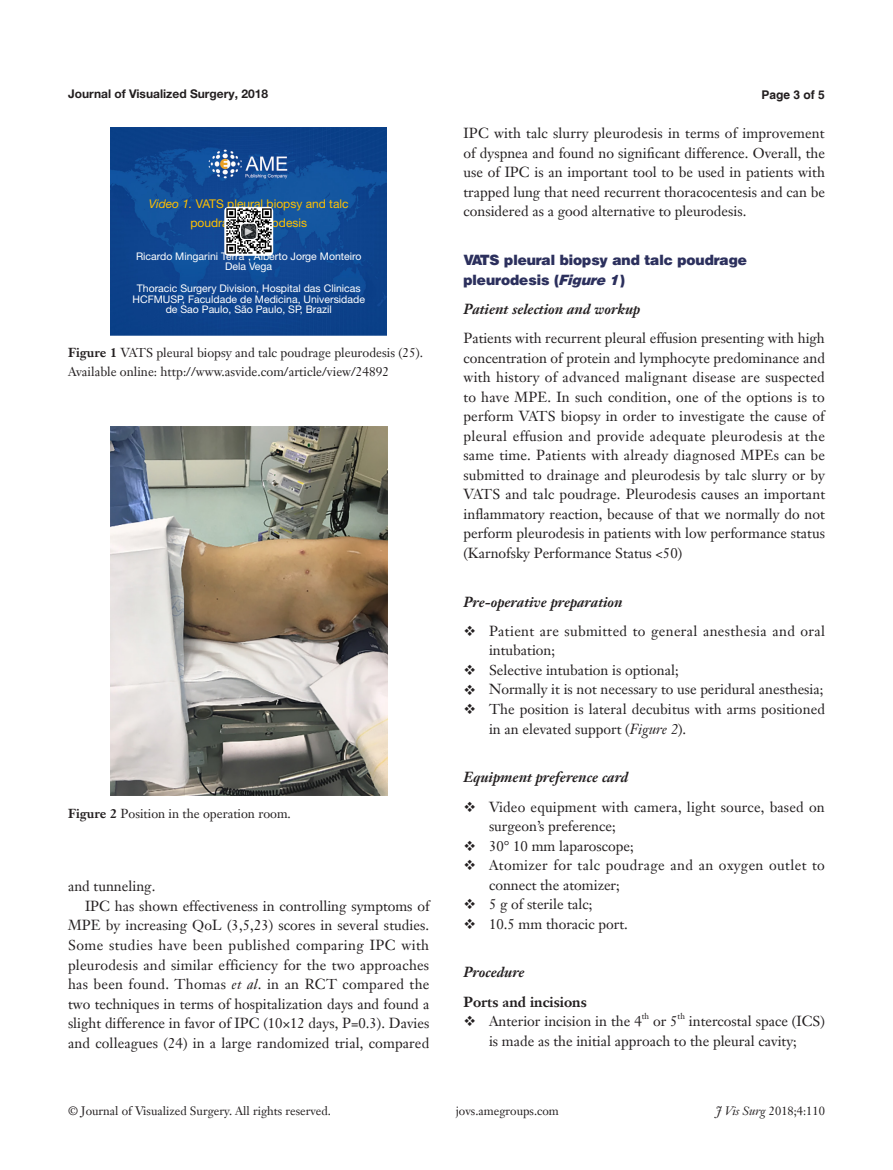
<style>
.page{position:relative;width:893px;height:1170px;background:#fff}
.page>*{position:absolute;margin:0;border:0;box-sizing:border-box;transform-origin:0 0}
.t1{font:14.25px/19.5px "Janson Text LT";color:#231f20;text-align:justify}
.t2{font:14.25px/19.5px "Janson Text LT";letter-spacing:.025em;color:#231f20}
.二级标题斜体-6_5{font:italic 700 14.25px "Janson Text LT";color:#231f20}
.一级标题-6_5{font:900 14.25px/19.5px "Helvetica";color:#2c305d}
.二级标题斜体{font:italic 700 14.25px "Janson Text LT";color:#231f20}
.三级标题正体{font:700 14.25px "Janson Text LT";color:#231f20}
.t3{font:12.75px "Janson Text LT";color:#231f20}
.t4{font:12px "Janson Text LT";color:#231f20}
.t5{font:12px/19.4px "Helvetica Neue LT Pro";color:#ffc000;text-align:center}
.t6{font:700 12px "Helvetica Neue LT Pro";color:#231f20}
.t7{font:700 12px "Helvetica";color:#231f20}
.t8{font:11.55px "Times New Roman";color:#fff}
.t9{font:10.5px/10.8px "Helvetica Neue LT Pro";color:#fff;text-align:center}
.t10{font:8.25px "Janson Text LT";color:#231f20}
.s1{font-style:italic}
.s2{font-weight:700}
</style>
<div class="page">
<img style="left:111px;top:426px;width:276px;height:369px">
<img style="left:111px;top:128px;width:276px;height:207px">
<svg style="left:224px;top:207px;width:49px;height:49px"></svg>
<img style="left:225px;top:208px;width:47px;height:47px">
<svg style="left:240px;top:223px;width:17px;height:16px"></svg>
<div style="left:240px;top:223px;width:17px;height:17px;border:1px solid #fff;border-radius:4px"></div>
<p class="t6" style="left:68px;top:86px;width:202px">Journal of Visualized Surgery, 2018</p>
<p class="t5" style="left:149px;top:194px;width:201px"><span class="s1">Video 1.</span> VATS pleural biopsy and talc poudrage pleurodesis</p>
<p class="t9" style="left:136px;top:250px;width:227px">Ricardo Mingarini Terra*, Alberto Jorge Monteiro<br>Dela Vega</p>
<p class="t9" style="left:133px;top:282px;width:234px">Thoracic Surgery Division, Hospital das Clinicas<br>HCFMUSP, Faculdade de Medicina, Universidade de Sao Paulo, São Paulo, SP, Brazil</p>
<p class="t8" style="left:257px;top:225px;width:13px;rotate:90deg">▲</p>
<p class="t3" style="left:68px;top:344px;width:356px"><span class="s2">Figure 1</span> VATS pleural biopsy and talc poudrage pleurodesis (25).</p>
<p class="t3" style="left:68px;top:363px;width:322px">Available online: http://www.asvide.com/article/view/24892</p>
<p class="t3" style="left:68px;top:805px;width:224px"><span class="s2">Figure 2</span> Position in the operation room.</p>
<p class="t1" style="left:68px;top:876px;width:89px">and tunneling.</p>
<p class="t1" style="left:68px;top:896px;width:363px;text-indent:17px">IPC has shown effectiveness in controlling symptoms of MPE by increasing QoL (3,5,23) scores in several studies.<br>Some studies have been published comparing IPC with pleurodesis and similar efficiency for the two approaches has been found. Thomas <span class="s1">et al</span>. in an RCT compared the two techniques in terms of hospitalization days and found a slight difference in favor of IPC (10×12 days, P=0.3). Davies and colleagues (24) in a large randomized trial, compared</p>
<p class="t7" style="left:762px;top:88px;width:65px">Page 3 of 5</p>
<p class="t1" style="left:463px;top:124px;width:363px">IPC with talc slurry pleurodesis in terms of improvement of dyspnea and found no significant difference. Overall, the use of IPC is an important tool to be used in patients with trapped lung that need recurrent thoracocentesis and can be considered as a good alternative to pleurodesis.</p>
<p class="一级标题-6_5" style="left:463px;top:250px;width:285px">VATS pleural biopsy and talc poudrage pleurodesis (<span class="s1">Figure 1</span>)</p>
<p class="二级标题斜体" style="left:463px;top:300px;width:178px">Patient selection and workup</p>
<p class="t1" style="left:463px;top:328px;width:363px">Patients with recurrent pleural effusion presenting with high concentration of protein and lymphocyte predominance and with history of advanced malignant disease are suspected to have MPE. In such condition, one of the options is to perform VATS biopsy in order to investigate the cause of pleural effusion and provide adequate pleurodesis at the same time. Patients with already diagnosed MPEs can be submitted to drainage and pleurodesis by talc slurry or by VATS and talc poudrage. Pleurodesis causes an important inflammatory reaction, because of that we normally do not perform pleurodesis in patients with low performance status (Karnofsky Performance Status &lt;50)</p>
<p class="二级标题斜体-6_5" style="left:463px;top:592px;width:161px">Pre-operative preparation</p>
<p class="t2" style="left:489px;top:621px;width:338px;text-indent:-26px">❖ Patient are submitted to general anesthesia and oral intubation;</p>
<p class="t1" style="left:463px;top:660px;width:217px">❖ Selective intubation is optional;</p>
<p class="t1" style="left:463px;top:679px;width:362px">❖ Normally it is not necessary to use peridural anesthesia;</p>
<p class="t1" style="left:489px;top:699px;width:337px;text-indent:-26px">❖ The position is lateral decubitus with arms positioned in an elevated support (<span class="s1">Figure 2</span>).</p>
<p class="二级标题斜体-6_5" style="left:463px;top:768px;width:166px">Equipment preference card</p>
<p class="t1" style="left:489px;top:796px;width:337px;text-indent:-26px">❖ Video equipment with camera, light source, based on surgeon’s preference;</p>
<p class="t1" style="left:463px;top:835px;width:172px">❖ 30° 10 mm laparoscope;</p>
<p class="t2" style="left:489px;top:855px;width:337px;text-indent:-26px">❖ Atomizer for talc poudrage and an oxygen outlet to connect the atomizer;</p>
<p class="t1" style="left:463px;top:894px;width:130px">❖ 5 g of sterile talc;</p>
<p class="t1" style="left:463px;top:913px;width:166px">❖ 10.5 mm thoracic port.</p>
<p class="二级标题斜体-6_5" style="left:463px;top:963px;width:63px">Procedure</p>
<p class="三级标题正体" style="left:463px;top:992px;width:125px">Ports and incisions</p>
<p class="t1" style="left:463px;top:1011px;width:180px">❖ Anterior incision in the 4</p>
<p class="t10" style="left:642px;top:1011px;width:9px">th</p>
<p class="t1" style="left:653px;top:1011px;width:26px">or 5</p>
<p class="t10" style="left:678px;top:1011px;width:9px">th</p>
<p class="t1" style="left:489px;top:1011px;width:337px;text-indent:200px">intercostal space (ICS) is made as the initial approach to the pleural cavity;</p>
<p class="t4" style="left:68px;top:1103px;width:264px">© Journal of Visualized Surgery. All rights reserved.</p>
<p class="t4" style="left:456px;top:1103px;width:105px">jovs.amegroups.com</p>
<p class="t4" style="left:716px;top:1103px;width:111px"><span class="s1">J Vis Surg</span> 2018;4:110</p>
</div>
